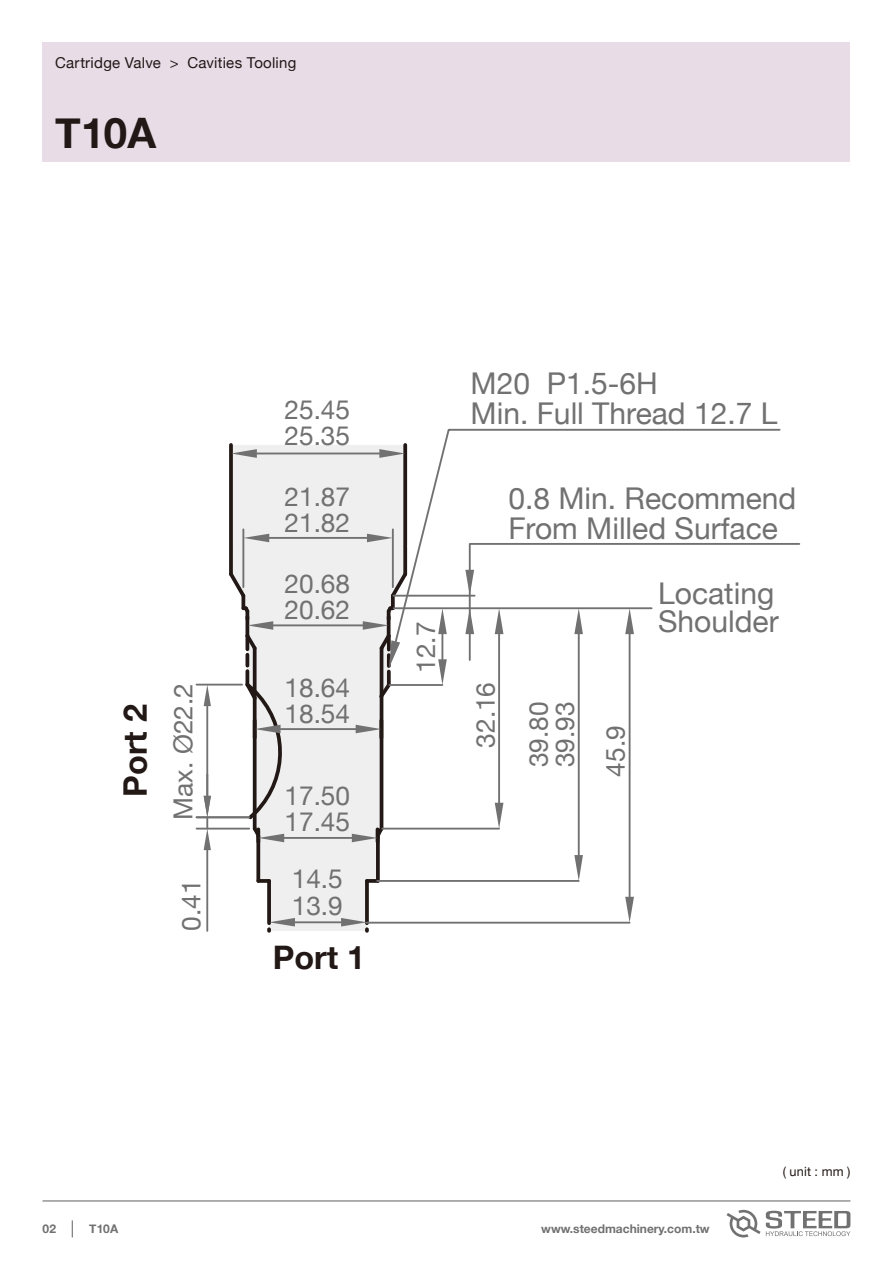
<style>
.page{position:relative;width:893px;height:1263px;background:#fff}
.page>*{position:absolute;margin:0;border:0;box-sizing:border-box;transform-origin:0 0}
.t1{font:700 42px "Helvetica Neue";color:#221815}
.t2{font:700 32.4px "Helvetica Neue";color:#221815}
.t3{font:30px/30px "Helvetica Neue";color:#727171}
.t4{font:26.25px/26.2px "Helvetica Neue";color:#727171}
.t5{font:15px "Helvetica Neue";letter-spacing:.015em;color:#221815}
.t6{font:12.75px "Helvetica Neue";letter-spacing:.01em;color:#221815}
.t7{font:700 12px "Helvetica Neue";color:#727171}
</style>
<div class="page">
<div style="left:43px;top:43px;width:807px;height:119px;background:#e8dce7"></div>
<svg style="left:231px;top:445px;width:174px;height:486px;fill:#efefef"></svg>
<svg style="left:253px;top:653px;width:4px;height:26px"></svg>
<hr style="left:380px;top:648px;width:3px;height:181px;background:#221815">
<svg style="left:256px;top:842px;width:4px;height:39px"></svg>
<svg style="left:376px;top:842px;width:4px;height:38px"></svg>
<svg style="left:267px;top:881px;width:4px;height:37px"></svg>
<svg style="left:365px;top:881px;width:4px;height:37px"></svg>
<svg style="left:229px;top:547px;width:4px;height:22px"></svg>
<svg style="left:258px;top:879px;width:11px;height:4px"></svg>
<svg style="left:367px;top:879px;width:11px;height:4px"></svg>
<svg style="left:229px;top:445px;width:4px;height:100px"></svg>
<svg style="left:245px;top:655px;width:4px;height:11px"></svg>
<svg style="left:245px;top:671px;width:4px;height:8px"></svg>
<svg style="left:387px;top:671px;width:4px;height:9px"></svg>
<svg style="left:376px;top:680px;width:18px;height:22px"></svg>
<hr style="left:257px;top:453px;width:122px;height:1px;background:#727171">
<svg style="left:231px;top:449px;width:26px;height:9px"></svg>
<svg style="left:379px;top:449px;width:14px;height:9px"></svg>
<hr style="left:242px;top:529px;width:2px;height:58px;background:#727171">
<hr style="left:392px;top:529px;width:2px;height:58px;background:#727171">
<hr style="left:269px;top:537px;width:98px;height:2px;background:#727171">
<svg style="left:244px;top:534px;width:25px;height:8px"></svg>
<svg style="left:367px;top:534px;width:25px;height:8px"></svg>
<hr style="left:295px;top:921px;width:46px;height:2px;background:#727171">
<svg style="left:267px;top:918px;width:28px;height:13px"></svg>
<svg style="left:341px;top:918px;width:28px;height:13px"></svg>
<hr style="left:284px;top:837px;width:68px;height:2px;background:#727171">
<svg style="left:352px;top:823px;width:35px;height:19px"></svg>
<hr style="left:281px;top:728px;width:75px;height:2px;background:#727171">
<svg style="left:242px;top:679px;width:47px;height:163px"></svg>
<svg style="left:356px;top:725px;width:25px;height:8px"></svg>
<hr style="left:273px;top:624px;width:90px;height:2px;background:#727171">
<svg style="left:229px;top:569px;width:44px;height:84px"></svg>
<hr style="left:197px;top:828px;width:52px;height:1px;background:#727171">
<hr style="left:206px;top:850px;width:2px;height:81px;background:#727171">
<hr style="left:197px;top:816px;width:52px;height:2px;background:#727171">
<hr style="left:197px;top:684px;width:45px;height:1px;background:#727171">
<hr style="left:206px;top:706px;width:2px;height:90px;background:#727171">
<svg style="left:204px;top:796px;width:7px;height:54px"></svg>
<svg style="left:204px;top:685px;width:7px;height:21px"></svg>
<hr style="left:377px;top:880px;width:202px;height:2px;background:#727171">
<hr style="left:578px;top:634px;width:2px;height:221px;background:#727171">
<svg style="left:574px;top:855px;width:9px;height:26px"></svg>
<hr style="left:382px;top:828px;width:117px;height:1px;background:#727171">
<hr style="left:498px;top:634px;width:2px;height:169px;background:#727171">
<svg style="left:495px;top:803px;width:8px;height:26px"></svg>
<hr style="left:389px;top:684px;width:53px;height:2px;background:#727171">
<hr style="left:441px;top:634px;width:2px;height:25px;background:#727171">
<svg style="left:438px;top:659px;width:9px;height:26px"></svg>
<hr style="left:629px;top:634px;width:1px;height:263px;background:#727171">
<svg style="left:625px;top:897px;width:9px;height:26px"></svg>
<hr style="left:469px;top:579px;width:2px;height:81px;background:#727171">
<svg style="left:393px;top:428px;width:388px;height:216px"></svg>
<hr style="left:366px;top:922px;width:264px;height:1px;background:#727171">
<svg style="left:363px;top:569px;width:47px;height:99px"></svg>
<svg style="left:727px;top:1210px;width:123px;height:27px"></svg>
<hr style="left:43px;top:1200px;width:807px;height:1px;background:#727171">
<svg style="left:72px;top:1220px;width:1px;height:17px"></svg>
<p class="t5" style="left:55px;top:52px;width:243px">Cartridge Valve &gt; Cavities Tooling</p>
<h1 class="t1" style="left:55px;top:100px;width:102px">T10A</h1>
<p class="t2" style="left:110px;top:797px;width:94px;rotate:-90deg">Port 2</p>
<p class="t4" style="left:171px;top:819px;width:138px;rotate:-90deg">Max. Ø22.2</p>
<p class="t4" style="left:180px;top:931px;width:53px;rotate:-90deg">0.41</p>
<p class="t4" style="left:284px;top:398px;width:67px">25.45<br>25.35</p>
<p class="t4" style="left:284px;top:485px;width:67px">21.87<br>21.82</p>
<p class="t4" style="left:284px;top:572px;width:67px">20.68<br>20.62</p>
<p class="t4" style="left:284px;top:676px;width:67px">18.64<br>18.54</p>
<p class="t4" style="left:284px;top:783px;width:67px">17.50<br>17.45</p>
<p class="t4" style="left:292px;top:867px;width:53px">14.5<br>13.9</p>
<p class="t2" style="left:273px;top:932px;width:94px">Port 1</p>
<p class="t4" style="left:414px;top:673px;width:53px;rotate:-90deg">12.7</p>
<p class="t3" style="left:471px;top:370px;width:308px">M20 P1.5-6H<br>Min. Full Thread 12.7 L</p>
<p class="t3" style="left:508px;top:485px;width:289px">0.8 Min. Recommend<br>From Milled Surface</p>
<p class="t4" style="left:460px;top:767px;width:87px;line-height:53.1px;text-indent:20px;rotate:-90deg">32.16<br>39.80</p>
<p class="t4" style="left:541px;top:776px;width:77px;line-height:50.7px;text-indent:9px;rotate:-90deg">39.93<br>45.9</p>
<p class="t3" style="left:658px;top:581px;width:122px;line-height:28.3px">Locating<br>Shoulder</p>
<p class="t6" style="left:783px;top:1162px;width:69px">( unit : mm )</p>
<p class="t7" style="left:43px;top:1219px;width:15px">02</p>
<p class="t7" style="left:541px;top:1219px;width:170px">www.steedmachinery.com.tw</p>
<p class="t7" style="left:89px;top:1219px;width:30px">T10A</p>
</div>
